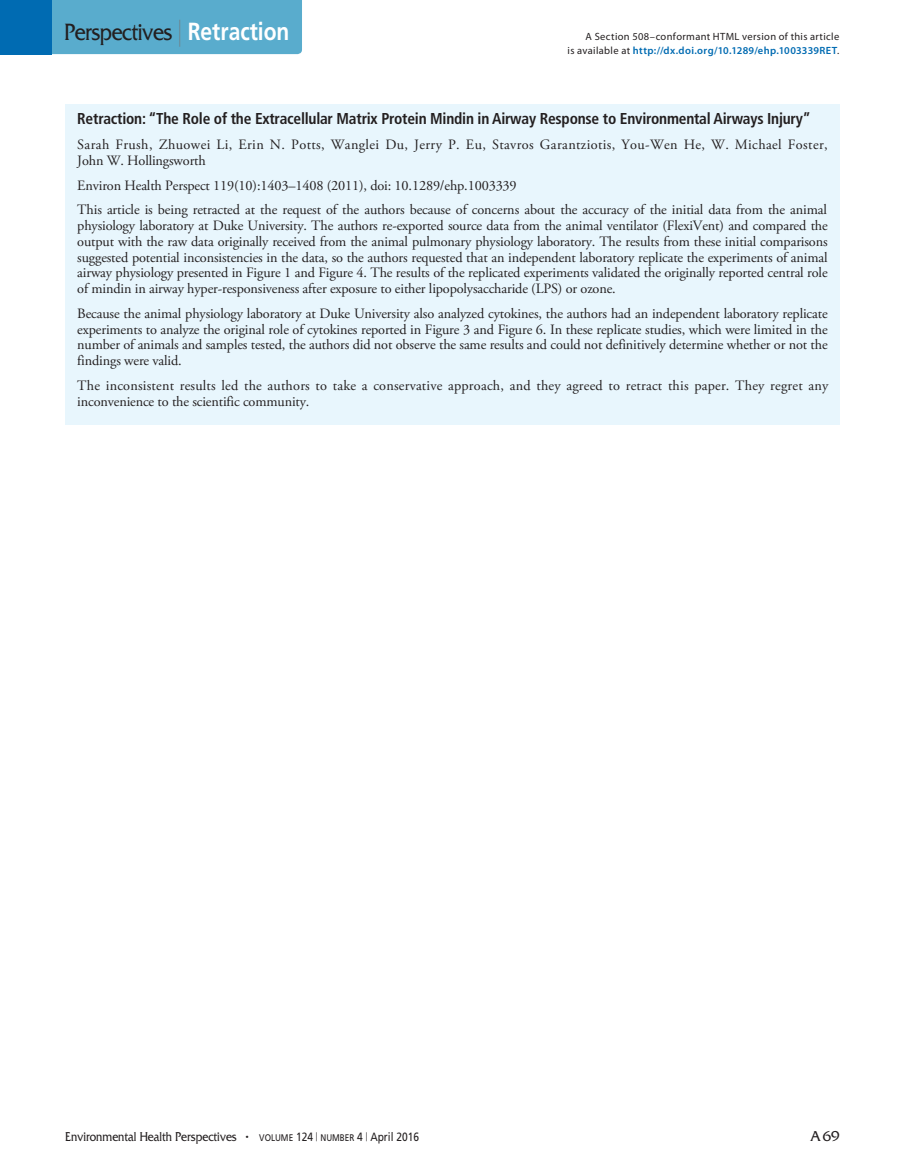
<style>
.page{position:relative;width:905px;height:1175px;background:#fff}
.page>*{position:absolute;margin:0;border:0;box-sizing:border-box;transform-origin:0 0}
.t1{font:24.75px "Friz Quadrata Std";letter-spacing:-.02em;color:#231f20;scale:.85 1}
.t2{font:700 condensed 15.75px "Frutiger LT Std";letter-spacing:-.015em;color:#231f20}
.t3{font:15px "Friz Quadrata Std";color:#231f20}
.t4{font:14.25px/15.8px "Adobe Garamond Pro";letter-spacing:-.01em;color:#231f20;text-align:justify}
.t5{font:14.25px/15.8px "Adobe Garamond Pro";letter-spacing:.015em;color:#231f20}
.t6{font:14.25px/15.8px "Adobe Garamond Pro";letter-spacing:.025em;color:#231f20}
.t7{font:13.5px "Friz Quadrata Std";color:#231f20;scale:.85 1}
.t8{font:10.5px/13.5px "Myriad Pro";letter-spacing:.035em;color:#231f20;text-align:right}
.s1{font-family:"Frutiger LT Std";font-weight:300;font-size:27px;color:#76787b}
.s2{font-family:"Frutiger LT Std";font-weight:700;color:#fff}
.s3{font-weight:600;color:#006bb2}
.s4{font-size:12px}
.s5{font-family:"Frutiger LT Std Roman SC800";font-size:9.6px}
.s6{font-family:"Frutiger LT Std";font-size:12px}
.s7{font-family:"Frutiger LT Std";font-weight:300;font-size:9px}
</style>
<div class="page">
<div style="left:52px;top:0;width:250px;height:54px;background:#59accd"></div>
<div style="left:0;top:0;width:52px;height:54px;background:#006bb2"></div>
<div style="left:65px;top:104px;width:774px;height:320px;background:#e8f6fd"></div>
<h1 class="t1" style="left:64px;top:18px;width:266px">Perspectives <span class="s1">|</span> <span class="s2">Retraction</span></h1>
<p class="t8" style="left:567px;top:30px;width:273px">A Section 508–conformant HTML version of this article<br>is available at <span class="s3">http://dx.doi.org/10.1289/ehp.1003339RET</span>.</p>
<p class="t2" style="left:77px;top:110px;width:735px">Retraction: “The Role of the Extracellular Matrix Protein Mindin in Airway Response to Environmental Airways Injury”</p>
<p class="t6" style="left:77px;top:137px;width:752px">Sarah Frush, Zhuowei Li, Erin N. Potts, Wanglei Du, Jerry P. Eu, Stavros Garantziotis, You-Wen He, W. Michael Foster,<br>John W. Hollingsworth</p>
<p class="t4" style="left:77px;top:173px;width:751px;line-height:24.8px">Environ Health Perspect 119(10):1403–1408 (2011), doi: 10.1289/ehp.1003339<br>This article is being retracted at the request of the authors because of concerns about the accuracy of the initial data from the animal</p>
<p class="t4" style="left:77px;top:218px;width:752px">physiology laboratory at Duke University. The authors re-exported source data from the animal ventilator (FlexiVent) and compared the output with the raw data originally received from the animal pulmonary physiology laboratory. The results from these initial comparisons suggested potential inconsistencies in the data, so the authors requested that an independent laboratory replicate the experiments of animal airway physiology presented in Figure 1 and Figure 4. The results of the replicated experiments validated the originally reported central role of mindin in airway hyper-responsiveness after exposure to either lipopolysaccharide (LPS) or ozone.</p>
<p class="t4" style="left:77px;top:306px;width:752px">Because the animal physiology laboratory at Duke University also analyzed cytokines, the authors had an independent laboratory replicate experiments to analyze the original role of cytokines reported in Figure 3 and Figure 6. In these replicate studies, which were limited in the number of animals and samples tested, the authors did not observe the same results and could not definitively determine whether or not the findings were valid.</p>
<p class="t5" style="left:77px;top:378px;width:752px">The inconsistent results led the authors to take a conservative approach, and they agreed to retract this paper. They regret any inconvenience to the scientific community.</p>
<p class="t7" style="left:65px;top:1129px;width:418px">Environmental Health Perspectives <span class="s4">•</span> <span class="s5">VOLUME</span> <span class="s6">124</span> <span class="s7">|</span> <span class="s5">NUMBER</span> <span class="s6">4</span> <span class="s7">|</span> <span class="s6">April 2016</span></p>
<p class="t3" style="left:810px;top:1127px;width:31px">A69</p>
</div>
